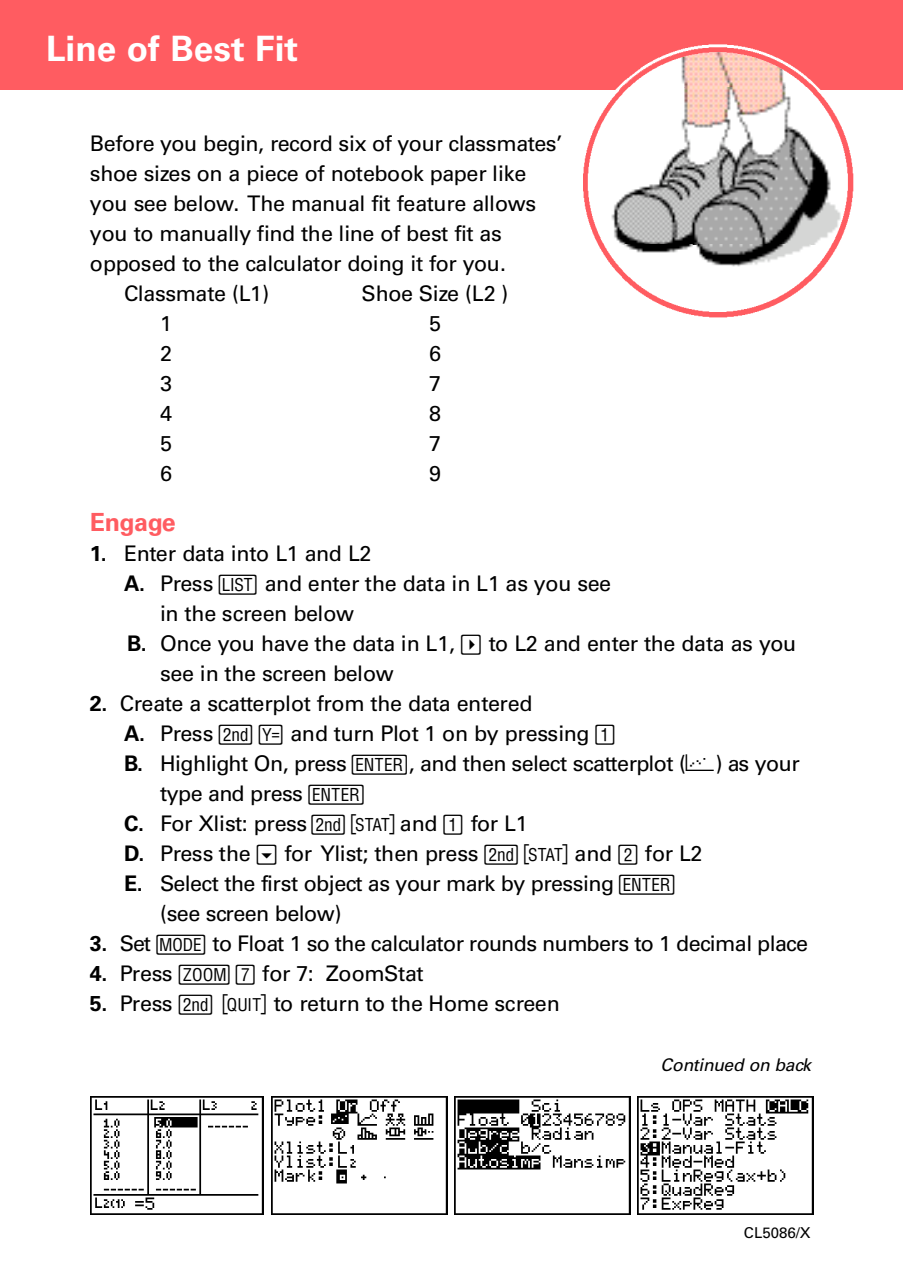
<style>
.page{position:relative;width:903px;height:1265px;background:#fff}
.page>*{position:absolute;margin:0;border:0;box-sizing:border-box;transform-origin:0 0}
.t1{font:700 35px "Univers";color:#fff}
.t2{font:700 25px "Univers";color:#ff5c61}
.t3{font:21.5px "Univers";letter-spacing:-.025em;color:#000}
.t4{font:italic 17.5px "Univers";letter-spacing:-.025em;color:#000}
.t5{font:15px "Univers";color:#000}
.s1{font-weight:700}
.s2{font-family:"Ti 73 Keys"}
</style>
<div class="page">
<div style="left:0;top:0;width:902px;height:89px;background:#ff5c61"></div>
<img style="left:90px;top:1097px;width:173px;height:117px">
<img style="left:271px;top:1097px;width:176px;height:117px">
<img style="left:454px;top:1097px;width:176px;height:117px">
<img style="left:637px;top:1097px;width:175px;height:117px">
<svg style="left:582px;top:47px;width:270px;height:270px"></svg>
<h1 class="t1" style="left:46px;top:35px;width:253px">Line of Best Fit</h1>
<p class="t3" style="left:90px;top:136px;width:474px">Before you begin, record six of your classmates’</p>
<p class="t3" style="left:90px;top:166px;width:438px">shoe sizes on a piece of notebook paper like</p>
<p class="t3" style="left:90px;top:196px;width:447px">you see below. The manual fit feature allows</p>
<p class="t3" style="left:90px;top:226px;width:413px">you to manually find the line of best fit as</p>
<p class="t3" style="left:90px;top:256px;width:417px">opposed to the calculator doing it for you.</p>
<p class="t3" style="left:124px;top:286px;width:147px">Classmate (L1)</p>
<p class="t3" style="left:361px;top:286px;width:148px">Shoe Size (L2 )</p>
<p class="t3" style="left:160px;top:316px;width:13px">1</p>
<p class="t3" style="left:429px;top:316px;width:13px">5</p>
<p class="t3" style="left:160px;top:346px;width:13px">2</p>
<p class="t3" style="left:429px;top:346px;width:13px">6</p>
<p class="t3" style="left:160px;top:376px;width:13px">3</p>
<p class="t3" style="left:429px;top:376px;width:13px">7</p>
<p class="t3" style="left:160px;top:406px;width:13px">4</p>
<p class="t3" style="left:429px;top:406px;width:13px">8</p>
<p class="t3" style="left:160px;top:436px;width:13px">5</p>
<p class="t3" style="left:429px;top:436px;width:13px">7</p>
<p class="t3" style="left:160px;top:466px;width:13px">6</p>
<p class="t3" style="left:429px;top:466px;width:13px">9</p>
<p class="t2" style="left:90px;top:513px;width:87px">E n ga ge</p>
<p class="t3" style="left:90px;top:545px;width:283px"><span class="s1">1.</span> Enter data into L1 and L2</p>
<p class="t3" style="left:124px;top:575px;width:488px"><span class="s1">A .</span> Press <span class="s2">3</span> and enter the data in L1 as you see</p>
<p class="t3" style="left:160px;top:605px;width:195px">in the screen below</p>
<p class="t3" style="left:127px;top:635px;width:670px"><span class="s1">B.</span> Once you have the data in L1, <span class="s2">"</span> to L2 and enter the data as you</p>
<p class="t3" style="left:160px;top:665px;width:235px">see in the screen below</p>
<p class="t3" style="left:90px;top:695px;width:444px"><span class="s1">2 .</span> Create a scatterplot from the data entered</p>
<p class="t3" style="left:124px;top:725px;width:493px"><span class="s1">A .</span> Press <span class="s2">- &amp;</span> and turn Plot 1 on by pressing <span class="s2">Y</span></p>
<p class="t3" style="left:124px;top:755px;width:676px"><span class="s1">B.</span> Highlight On, press <span class="s2">b</span>, and then select scatterplot (<span class="s2">‘</span>) as your</p>
<p class="t3" style="left:160px;top:785px;width:207px">type and press <span class="s2">b</span></p>
<p class="t3" style="left:124px;top:815px;width:405px"><span class="s1">C .</span> For Xlist: press <span class="s2">- v</span> and <span class="s2">Y</span> for L1</p>
<p class="t3" style="left:124px;top:845px;width:579px"><span class="s1">D.</span> Press the <span class="s2">#</span> for Ylist; then press <span class="s2">- v</span> and <span class="s2">Z</span> for L2</p>
<p class="t3" style="left:124px;top:875px;width:553px"><span class="s1">E .</span> Select the first object as your mark by pressing <span class="s2">b</span></p>
<p class="t3" style="left:160px;top:905px;width:183px">(see screen below)</p>
<p class="t3" style="left:90px;top:935px;width:719px"><span class="s1">3 .</span> Set <span class="s2">.</span> to Float 1 so the calculator rounds numbers to 1 decimal place</p>
<p class="t3" style="left:90px;top:965px;width:335px"><span class="s1">4 .</span> Press <span class="s2">( J</span> for 7: ZoomStat</p>
<p class="t3" style="left:90px;top:995px;width:471px"><span class="s1">5 .</span> Press <span class="s2">- l</span> to return to the Home screen</p>
<p class="t4" style="left:660px;top:1058px;width:152px">Continued on back</p>
<p class="t5" style="left:743px;top:1227px;width:68px">CL5086/X</p>
</div>
